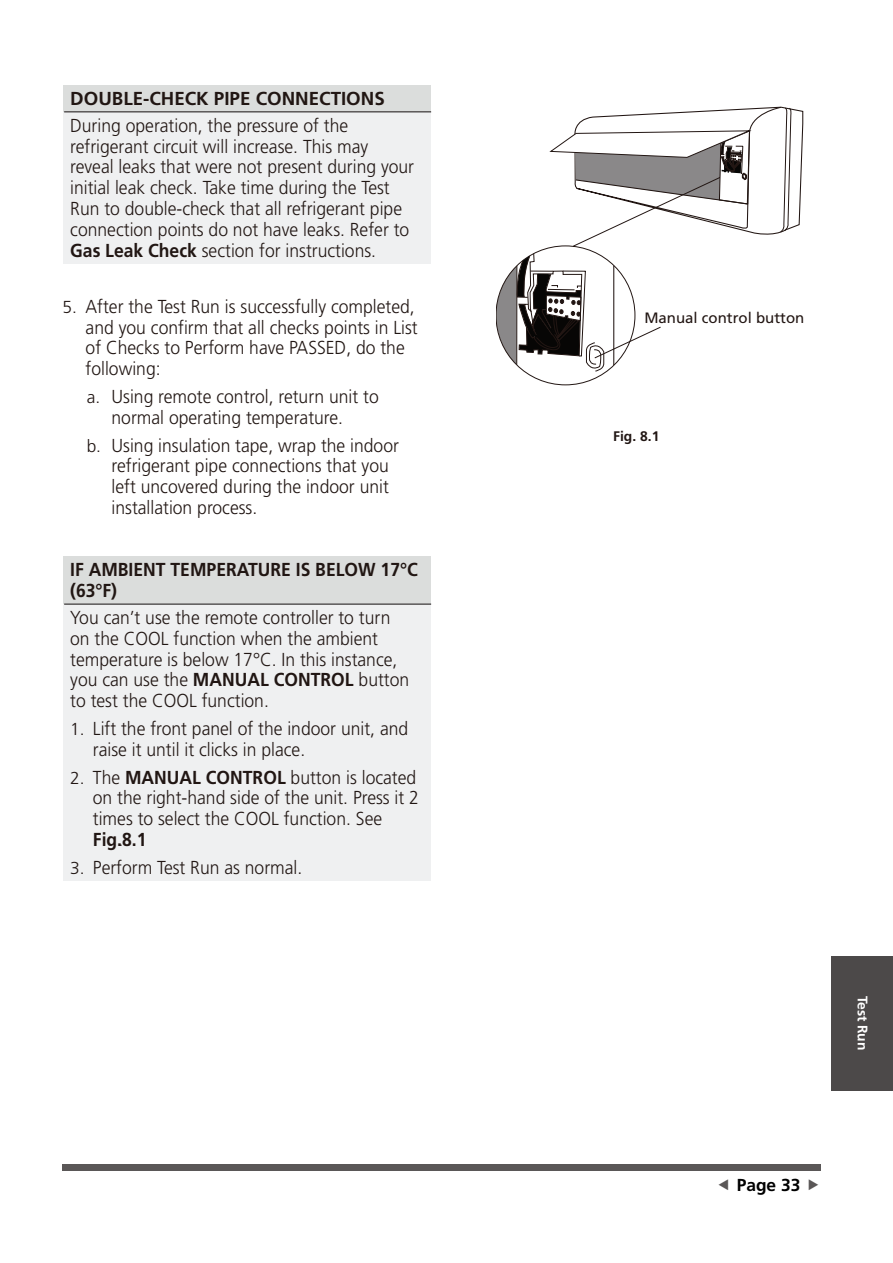
<style>
.page{position:relative;width:893px;height:1263px;background:#fff}
.page>*{position:absolute;margin:0;border:0;box-sizing:border-box;transform-origin:0 0}
.t1{font:300 18.75px/20.9px "Frutiger";color:#211613;scale:.94 1}
.t2{font:700 18.75px/20.9px "Frutiger LT Std";color:#211613;scale:.94 1}
.t3{font:700 18.75px "Frutiger LT Std";color:#211613}
.t4{font:700 17.4px "Frutiger LT Std";color:#000}
.t5{font:300 17.4px "Frutiger";color:#211613}
.t6{font:15px "Frutiger LT Std";color:#221613}
.t7{font:700 13.8px "Frutiger LT Std";color:#211613}
.t8{font:700 13.8px "Frutiger LT Std";color:#fff}
.s1{font-family:"Frutiger LT Std";font-weight:700}
.s2{font-size:17.4px}
</style>
<div class="page">
<div style="left:62px;top:1165px;width:759px;height:6px;background:#5a5757"></div>
<div style="left:63px;top:85px;width:368px;height:27px;background:#dbdddc"></div>
<div style="left:63px;top:112px;width:368px;height:151px;background:#eff0f1"></div>
<hr style="left:64px;top:111px;width:367px;height:2px;background:#5a5757">
<div style="left:63px;top:556px;width:368px;height:48px;background:#dbdddc"></div>
<div style="left:63px;top:604px;width:368px;height:277px;background:#eff0f1"></div>
<hr style="left:64px;top:603px;width:367px;height:2px;background:#5a5757">
<div style="left:832px;top:956px;width:61px;height:134px;background:#4c4949"></div>
<svg style="left:524px;top:245px;width:83px;height:140px"></svg>
<svg style="left:575px;top:108px;width:229px;height:145px"></svg>
<svg style="left:549px;top:107px;width:243px;height:126px"></svg>
<svg style="left:496px;top:253px;width:165px;height:119px"></svg>
<p class="t3" style="left:70px;top:87px;width:316px">DOUBLE-CHECK PIPE CONNECTIONS</p>
<p class="t1" style="left:70px;top:115px;width:367px">During operation, the pressure of the refrigerant circuit will increase. This may reveal leaks that were not present during your initial leak check. Take time during the Test Run to double-check that all refrigerant pipe connection points do not have leaks. Refer to <span class="s1">Gas Leak Check</span> section for instructions.</p>
<p class="t1" style="left:86px;top:296px;width:355px;text-indent:-23px"><span class="s2">5.</span> After the Test Run is successfully completed, and you confirm that all checks points in List of Checks to Perform have PASSED, do the following:</p>
<p class="t1" style="left:87px;top:386px;width:312px;text-align:center"><span class="s2">a.</span> Using remote control, return unit to normal operating temperature.</p>
<p class="t1" style="left:112px;top:435px;width:307px;text-indent:-25px"><span class="s2">b.</span> Using insulation tape, wrap the indoor refrigerant pipe connections that you left uncovered during the indoor unit installation process.</p>
<p class="t2" style="left:70px;top:560px;width:371px">IF AMBIENT TEMPERATURE IS BELOW 17°C (63°F)</p>
<p class="t1" style="left:70px;top:607px;width:362px">You can’t use the remote controller to turn on the COOL function when the ambient temperature is below 17°C. In this instance, you can use the <span class="s1">MANUAL CONTROL</span> button to test the COOL function.</p>
<p class="t1" style="left:93px;top:718px;width:337px;text-indent:-23px"><span class="s2">1.</span> Lift the front panel of the indoor unit, and raise it until it clicks in place.</p>
<p class="t1" style="left:93px;top:767px;width:348px;text-indent:-23px"><span class="s2">2.</span> The <span class="s1">MANUAL CONTROL</span> button is located on the right-hand side of the unit. Press it 2 times to select the COOL function. See</p>
<p class="t2" style="left:93px;top:829px;width:59px">Fig.8.1</p>
<p class="t5" style="left:119px;top:830px;width:6px">.</p>
<p class="t1" style="left:70px;top:857px;width:248px"><span class="s2">3.</span> Perform Test Run as normal.</p>
<p class="t6" style="left:644px;top:309px;width:162px">Manual control button</p>
<p class="t7" style="left:613px;top:428px;width:48px">Fig. 8.1</p>
<p class="t4" style="left:737px;top:1175px;width:65px">Page 33</p>
<p class="t8" style="left:871px;top:996px;width:56px;rotate:90deg">Test Run</p>
</div>
